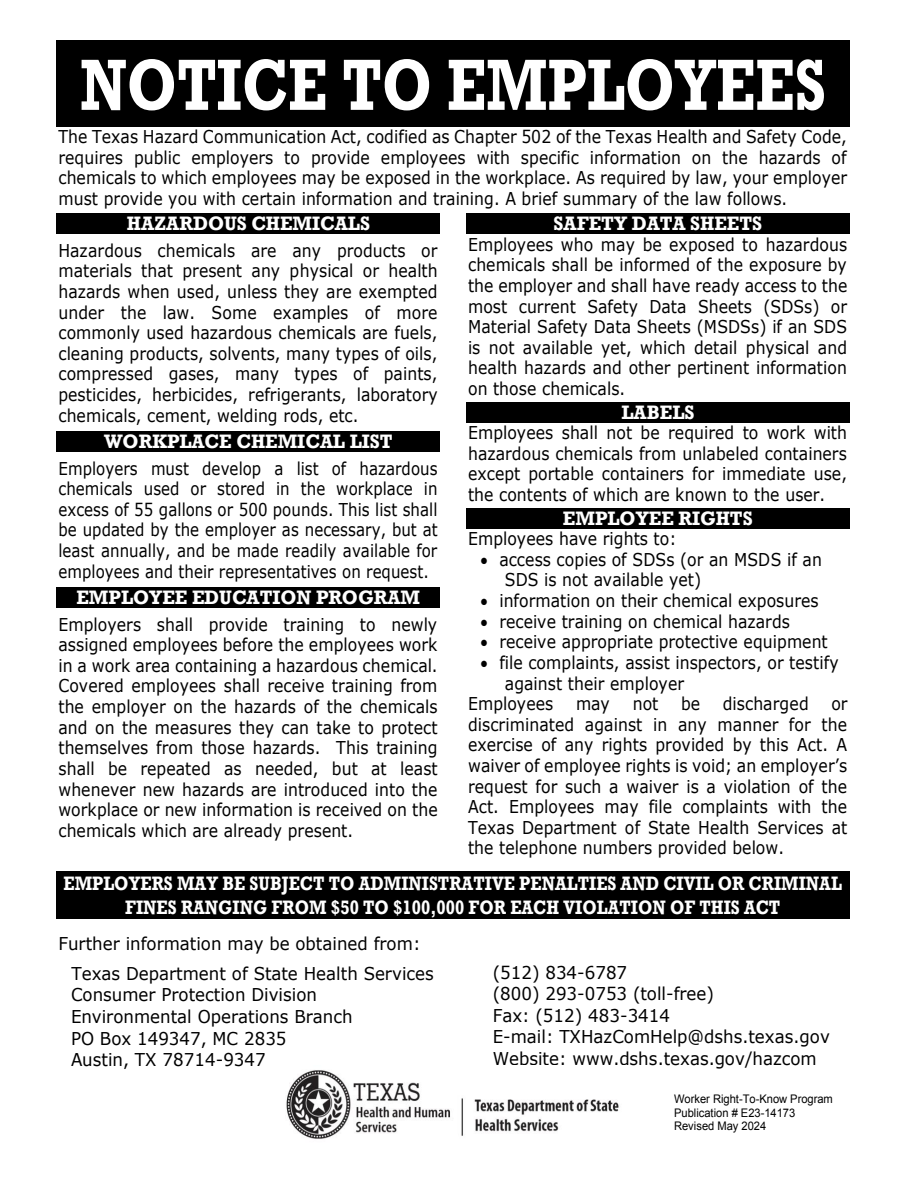
<style>
.page{position:relative;width:918px;height:1188px;background:#fff}
.page>*{position:absolute;margin:0;border:0;box-sizing:border-box;transform-origin:0 0}
.t1{font:700 73.65px "Rockwell";color:#fff;scale:.8 1}
.t2{font:700 19.95px/23.4px "Rockwell";color:#fff;text-align:center;scale:.84 1}
.t3{font:700 19.95px "Rockwell";color:#fff;scale:.94 1}
.t4{font:17.7px/20.5px "Verdana";letter-spacing:.005em;color:#000;text-align:justify;scale:.89 1}
.t5{font:17.7px/21.5px "Verdana";letter-spacing:.005em;color:#000;scale:.94 1}
.t6{font:17.7px/20.7px "Verdana";letter-spacing:.005em;color:#000;text-align:justify;scale:.85 1}
.t7{font:11.85px/13.5px "Arial";letter-spacing:-.005em;color:#000;scale:.94 1}
</style>
<div class="page">
<div style="left:57px;top:40px;width:793px;height:87px;background:#000"></div>
<div style="left:57px;top:214px;width:383px;height:20px;background:#000"></div>
<div style="left:57px;top:431px;width:383px;height:21px;background:#000"></div>
<div style="left:57px;top:588px;width:383px;height:20px;background:#000"></div>
<div style="left:466px;top:214px;width:384px;height:20px;background:#000"></div>
<div style="left:466px;top:402px;width:384px;height:21px;background:#000"></div>
<div style="left:466px;top:508px;width:384px;height:21px;background:#000"></div>
<div style="left:57px;top:872px;width:793px;height:23px;background:#000"></div>
<div style="left:57px;top:895px;width:793px;height:23px;background:#000"></div>
<img style="left:286px;top:1070px;width:333px;height:69px">
<h1 class="t1" style="left:80px;top:40px;width:934px">NOTICE TO EMPLOYEES</h1>
<p class="t4" style="left:59px;top:126px;width:888px">The Texas Hazard Communication Act, codified as Chapter 502 of the Texas Health and Safety Code, requires public employers to provide employees with specific information on the hazards of chemicals to which employees may be exposed in the workplace. As required by law, your employer must provide you with certain information and training. A brief summary of the law follows.</p>
<p class="t3" style="left:127px;top:211px;width:260px">HAZARDOUS CHEMICALS</p>
<p class="t4" style="left:59px;top:240px;width:428px">Hazardous chemicals are any products or materials that present any physical or health hazards when used, unless they are exempted under the law. Some examples of more commonly used hazardous chemicals are fuels, cleaning products, solvents, many types of oils, compressed gases, many types of paints, pesticides, herbicides, refrigerants, laboratory chemicals, cement, welding rods, etc.</p>
<p class="t3" style="left:104px;top:429px;width:308px">WORKPLACE CHEMICAL LIST</p>
<p class="t6" style="left:59px;top:458px;width:448px">Employers must develop a list of hazardous chemicals used or stored in the workplace in excess of 55 gallons or 500 pounds. This list shall be updated by the employer as necessary, but at least annually, and be made readily available for employees and their representatives on request.</p>
<p class="t3" style="left:76px;top:585px;width:367px">EMPLOYEE EDUCATION PROGRAM</p>
<p class="t4" style="left:59px;top:614px;width:428px">Employers shall provide training to newly assigned employees before the employees work in a work area containing a hazardous chemical.<br>Covered employees shall receive training from the employer on the hazards of the chemicals and on the measures they can take to protect themselves from those hazards. This training shall be repeated as needed, but at least whenever new hazards are introduced into the workplace or new information is received on the chemicals which are already present.</p>
<p class="t3" style="left:554px;top:211px;width:223px">SAFETY DATA SHEETS</p>
<p class="t4" style="left:468px;top:234px;width:428px">Employees who may be exposed to hazardous chemicals shall be informed of the exposure by the employer and shall have ready access to the most current Safety Data Sheets (SDSs) or Material Safety Data Sheets (MSDSs) if an SDS is not available yet, which detail physical and health hazards and other pertinent information on those chemicals.</p>
<p class="t3" style="left:621px;top:400px;width:79px">LABELS</p>
<p class="t4" style="left:468px;top:422px;width:427px">Employees shall not be required to work with hazardous chemicals from unlabeled containers except portable containers for immediate use, the contents of which are known to the user.</p>
<p class="t3" style="left:563px;top:506px;width:203px">EMPLOYEE RIGHTS</p>
<p class="t4" style="left:468px;top:528px;width:236px">Employees have rights to:</p>
<p class="t4" style="left:505px;top:549px;width:358px;text-indent:-24px">• access copies of SDSs (or an MSDS if an<br>SDS is not available yet)</p>
<p class="t4" style="left:481px;top:590px;width:381px">• information on their chemical exposures</p>
<p class="t4" style="left:481px;top:611px;width:349px">• receive training on chemical hazards</p>
<p class="t4" style="left:481px;top:631px;width:392px">• receive appropriate protective equipment</p>
<p class="t4" style="left:481px;top:652px;width:404px">• file complaints, assist inspectors, or testify</p>
<p class="t4" style="left:505px;top:673px;width:203px">against their employer</p>
<p class="t4" style="left:468px;top:693px;width:97px">Employees</p>
<p class="t4" style="left:576px;top:693px;width:40px">may</p>
<p class="t4" style="left:633px;top:693px;width:30px">not</p>
<p class="t4" style="left:681px;top:693px;width:23px">be</p>
<p class="t4" style="left:723px;top:693px;width:98px">discharged</p>
<p class="t4" style="left:468px;top:693px;width:428px;text-indent:363px">or discriminated against in any manner for the exercise of any rights provided by this Act. A waiver of employee rights is void; an employer’s request for such a waiver is a violation of the Act. Employees may file complaints with the Texas Department of State Health Services at the telephone numbers provided below.</p>
<p class="t2" style="left:64px;top:872px;width:928px">EMPLOYERS MAY BE SUBJECT TO ADMINISTRATIVE PENALTIES AND CIVIL OR CRIMINAL<br>FINES RANGING FROM $50 TO $100,000 FOR EACH VIOLATION OF THIS ACT</p>
<p class="t5" style="left:72px;top:928px;width:387px;line-height:30.5px;text-indent:-13px">Further information may be obtained from:<br>Texas Department of State Health Services</p>
<p class="t5" style="left:71px;top:984px;width:301px">Consumer Protection Division<br>Environmental Operations Branch<br>PO Box 149347, MC 2835<br>Austin, TX 78714-9347</p>
<p class="t7" style="left:674px;top:1093px;width:170px">Worker Right-To-Know Program<br>Publication # E23-14173<br>Revised May 2024</p>
<p class="t5" style="left:493px;top:962px;width:360px">(512) 834-6787<br>(800) 293-0753 (toll-free)<br>Fax: (512) 483-3414<br>E-mail: TXHazComHelp@dshs.texas.gov<br>Website: www.dshs.texas.gov/hazcom</p>
</div>
